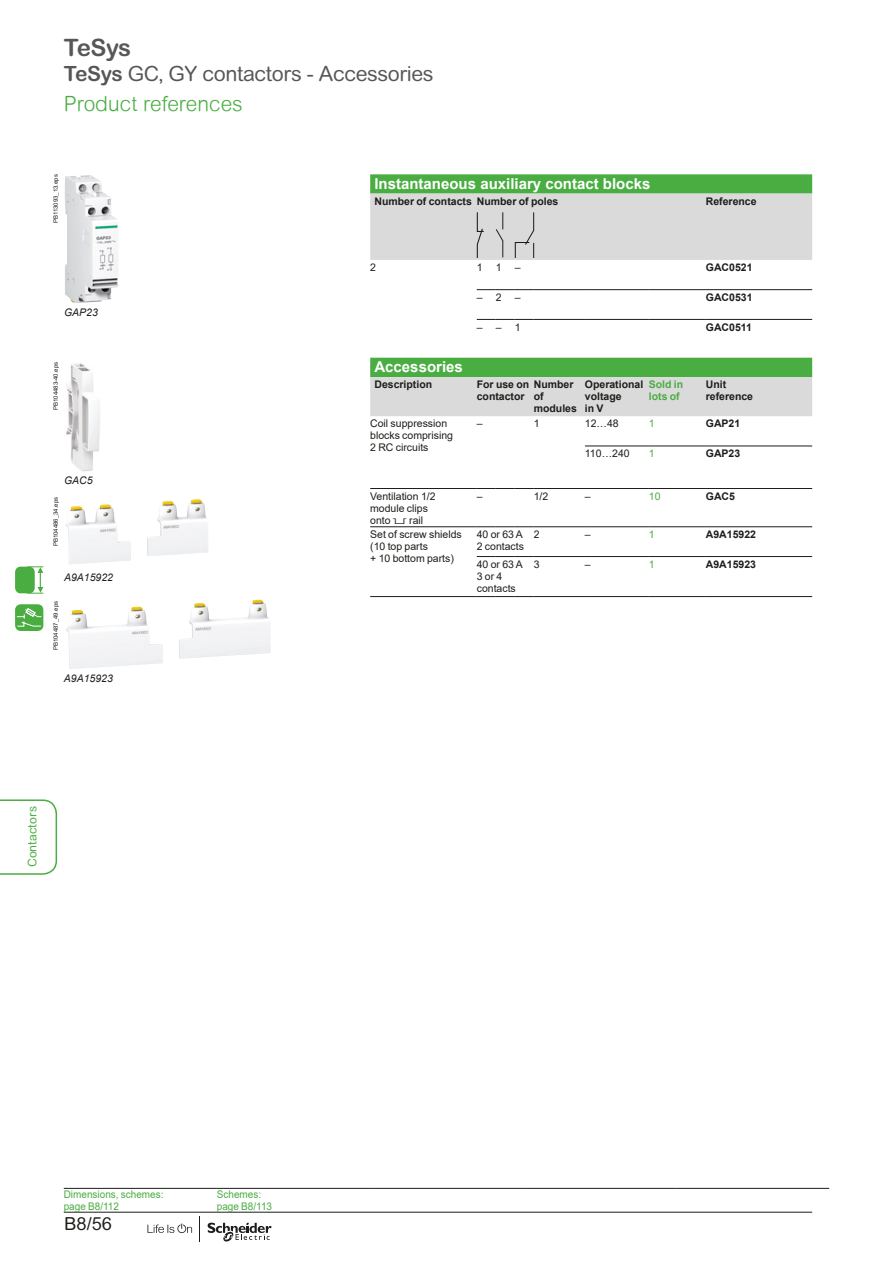
<style>
.page{position:relative;width:893px;height:1263px;background:#fff}
.page>*{position:absolute;margin:0;border:0;box-sizing:border-box;transform-origin:0 0}
.t1{font:700 24px "Arial Rounded MT Pro";letter-spacing:-.025em;color:#575756}
.t2{font:21px "Arial Rounded MT Pro";letter-spacing:-.02em;color:#575756}
.t3{font:300 21px "Arial Rounded MT";color:#49ad41}
.t4{font:18px "Arial Rounded MT Pro";color:#1d1d1b}
.t5{font:700 15px "Arial";color:#fff}
.t6{font:12px "Arial Rounded MT Pro";color:#49ad41}
.t7{font:10.5px/12px "Arial";color:#1d1d1b}
.t8{font:700 10.5px/12px "Arial";color:#1d1d1b}
.t9{font:10.5px/12px "Arial";color:#49ad41;scale:.95 1}
.t10{font:italic 10.5px "Arial";color:#1d1d1b}
.t11{font:700 10.5px/12px "Arial";color:#49ad41}
.t12{font:10.5px "Arial";color:#49ad41}
.t13{font:6px "Arial";color:#1d1d1b}
.s1{font-weight:700}
.s2{font-family:"Graph Schneider"}
</style>
<div class="page">
<svg style="left:0;top:799px;width:57px;height:76px"></svg>
<hr style="left:64px;top:1212px;width:748px;height:1px;background:#1d1d1b">
<svg style="left:147px;top:1223px;width:45px;height:10px"></svg>
<svg style="left:208px;top:1222px;width:64px;height:20px"></svg>
<svg style="left:370px;top:174px;width:442px;height:20px;background:#51b049"></svg>
<svg style="left:370px;top:194px;width:442px;height:222px;fill:#dadada"></svg>
<svg style="left:477px;top:289px;width:57px;height:1px"></svg>
<hr style="left:534px;top:289px;width:51px;height:1px;background:#1d1d1b">
<hr style="left:585px;top:289px;width:64px;height:1px;background:#1d1d1b">
<hr style="left:649px;top:289px;width:57px;height:1px;background:#1d1d1b">
<hr style="left:706px;top:289px;width:106px;height:1px;background:#1d1d1b">
<svg style="left:477px;top:319px;width:57px;height:1px"></svg>
<hr style="left:534px;top:319px;width:51px;height:1px;background:#1d1d1b">
<hr style="left:585px;top:319px;width:64px;height:1px;background:#1d1d1b">
<hr style="left:649px;top:319px;width:57px;height:1px;background:#1d1d1b">
<hr style="left:706px;top:319px;width:106px;height:1px;background:#1d1d1b">
<hr style="left:585px;top:446px;width:64px;height:1px;background:#1d1d1b">
<hr style="left:649px;top:446px;width:57px;height:1px;background:#1d1d1b">
<hr style="left:706px;top:446px;width:106px;height:1px;background:#1d1d1b">
<hr style="left:370px;top:488px;width:107px;height:1px;background:#1d1d1b">
<svg style="left:477px;top:488px;width:57px;height:1px"></svg>
<hr style="left:534px;top:488px;width:51px;height:1px;background:#1d1d1b">
<hr style="left:585px;top:488px;width:64px;height:1px;background:#1d1d1b">
<hr style="left:649px;top:488px;width:57px;height:1px;background:#1d1d1b">
<hr style="left:706px;top:488px;width:106px;height:1px;background:#1d1d1b">
<svg style="left:477px;top:526px;width:57px;height:1px"></svg>
<hr style="left:534px;top:526px;width:51px;height:1px;background:#1d1d1b">
<hr style="left:585px;top:526px;width:64px;height:1px;background:#1d1d1b">
<hr style="left:649px;top:526px;width:57px;height:1px;background:#1d1d1b">
<svg style="left:477px;top:556px;width:57px;height:1px"></svg>
<hr style="left:534px;top:556px;width:51px;height:1px;background:#1d1d1b">
<hr style="left:585px;top:556px;width:64px;height:1px;background:#1d1d1b">
<hr style="left:649px;top:556px;width:57px;height:1px;background:#1d1d1b">
<hr style="left:706px;top:556px;width:106px;height:1px;background:#1d1d1b">
<hr style="left:706px;top:526px;width:106px;height:1px;background:#1d1d1b">
<hr style="left:706px;top:596px;width:106px;height:1px;background:#1d1d1b">
<hr style="left:370px;top:526px;width:107px;height:1px;background:#1d1d1b">
<hr style="left:370px;top:596px;width:107px;height:1px;background:#1d1d1b">
<svg style="left:477px;top:596px;width:57px;height:1px"></svg>
<hr style="left:534px;top:596px;width:51px;height:1px;background:#1d1d1b">
<hr style="left:585px;top:596px;width:64px;height:1px;background:#1d1d1b">
<hr style="left:649px;top:596px;width:57px;height:1px;background:#1d1d1b">
<img style="left:65px;top:175px;width:53px;height:128px">
<svg style="left:477px;top:212px;width:7px;height:46px"></svg>
<svg style="left:496px;top:212px;width:7px;height:45px"></svg>
<svg style="left:515px;top:212px;width:19px;height:46px"></svg>
<img style="left:66px;top:363px;width:34px;height:109px">
<img style="left:65px;top:499px;width:143px;height:65px">
<img style="left:66px;top:600px;width:205px;height:69px">
<hr style="left:64px;top:1188px;width:153px;height:1px;background:#1d1d1b">
<hr style="left:217px;top:1188px;width:153px;height:1px;background:#1d1d1b">
<hr style="left:370px;top:1188px;width:153px;height:1px;background:#1d1d1b">
<hr style="left:523px;top:1188px;width:153px;height:1px;background:#1d1d1b">
<hr style="left:676px;top:1188px;width:153px;height:1px;background:#1d1d1b">
<div style="left:16px;top:605px;width:27px;height:25px;background:#49ad41;border-radius:5px"></div>
<div style="left:15px;top:604px;width:28px;height:27px;border:2px solid #49ad41;border-radius:5px"></div>
<svg style="left:17px;top:607px;width:25px;height:20px"></svg>
<div style="left:16px;top:567px;width:18px;height:26px;background:#49ad41;border-radius:5px"></div>
<div style="left:15px;top:567px;width:20px;height:26px;border:2px solid #49ad41;border-radius:5px"></div>
<svg style="left:27px;top:567px;width:16px;height:27px"></svg>
<h1 class="t1" style="left:64px;top:33px;width:69px">TeSys</h1>
<h2 class="t2" style="left:64px;top:62px;width:371px"><span class="s1">TeSys</span> GC, GY contactors - Accessories</h2>
<h2 class="t3" style="left:64px;top:91px;width:181px">Product references</h2>
<p class="t13" style="left:51px;top:223px;width:50px;rotate:-90deg">PB113093_13.eps</p>
<p class="t10" style="left:64px;top:305px;width:35px">GAP23</p>
<p class="t13" style="left:51px;top:410px;width:50px;rotate:-90deg">PB104483-40.eps</p>
<p class="t10" style="left:64px;top:473px;width:30px">GAC5</p>
<p class="t13" style="left:51px;top:546px;width:51px;rotate:-90deg">PB104486_34.eps</p>
<p class="t10" style="left:64px;top:570px;width:51px">A9A15922</p>
<p class="t13" style="left:51px;top:650px;width:51px;rotate:-90deg">PB104487_49.eps</p>
<p class="t10" style="left:64px;top:672px;width:51px">A9A15923</p>
<h3 class="t5" style="left:374px;top:173px;width:277px">Instantaneous auxiliary contact blocks</h3>
<p class="t8" style="left:374px;top:195px;width:185px">Number of contacts Number of poles</p>
<p class="t8" style="left:706px;top:195px;width:52px">Reference</p>
<p class="t7" style="left:370px;top:261px;width:7px">2</p>
<p class="t7" style="left:477px;top:261px;width:7px">1</p>
<p class="t7" style="left:496px;top:261px;width:7px">1</p>
<p class="t7" style="left:515px;top:261px;width:7px">–</p>
<p class="t8" style="left:706px;top:262px;width:48px">GAC0521</p>
<p class="t7" style="left:477px;top:291px;width:26px">– 2</p>
<p class="t7" style="left:515px;top:291px;width:7px">–</p>
<p class="t8" style="left:706px;top:291px;width:48px">GAC0531</p>
<p class="t7" style="left:477px;top:321px;width:26px">– –</p>
<p class="t7" style="left:515px;top:321px;width:7px">1</p>
<p class="t8" style="left:706px;top:321px;width:48px">GAC0511</p>
<h3 class="t5" style="left:374px;top:356px;width:90px">Accessories</h3>
<p class="t8" style="left:374px;top:379px;width:59px">Description</p>
<p class="t8" style="left:477px;top:379px;width:98px">For use on Number contactor</p>
<p class="t8" style="left:534px;top:391px;width:45px">of modules</p>
<p class="t8" style="left:585px;top:379px;width:60px">Operational voltage<br>in V</p>
<p class="t11" style="left:649px;top:379px;width:36px">Sold in lots of</p>
<p class="t8" style="left:706px;top:379px;width:49px">Unit reference</p>
<p class="t7" style="left:370px;top:418px;width:84px">Coil suppression blocks comprising<br>2 RC circuits</p>
<p class="t7" style="left:477px;top:418px;width:7px">–</p>
<p class="t7" style="left:534px;top:418px;width:7px">1</p>
<p class="t7" style="left:585px;top:418px;width:35px">12…48</p>
<p class="t12" style="left:649px;top:416px;width:7px">1</p>
<p class="t8" style="left:706px;top:418px;width:36px">GAP21</p>
<p class="t7" style="left:585px;top:447px;width:46px">110…240</p>
<p class="t12" style="left:649px;top:446px;width:7px">1</p>
<p class="t8" style="left:706px;top:448px;width:36px">GAP23</p>
<p class="t7" style="left:370px;top:490px;width:67px">Ventilation 1/2 module clips onto <span class="s2">5</span> rail</p>
<p class="t7" style="left:477px;top:490px;width:7px">–</p>
<p class="t7" style="left:534px;top:490px;width:16px">1/2</p>
<p class="t7" style="left:585px;top:490px;width:7px">–</p>
<p class="t12" style="left:649px;top:489px;width:13px">10</p>
<p class="t8" style="left:706px;top:490px;width:31px">GAC5</p>
<p class="t7" style="left:370px;top:528px;width:93px">Set of screw shields (10 top parts<br>+ 10 bottom parts)</p>
<p class="t7" style="left:477px;top:528px;width:49px">40 or 63 A<br>2 contacts</p>
<p class="t7" style="left:534px;top:528px;width:7px">2</p>
<p class="t7" style="left:585px;top:528px;width:7px">–</p>
<p class="t12" style="left:649px;top:527px;width:7px">1</p>
<p class="t8" style="left:706px;top:528px;width:52px">A9A15922</p>
<p class="t7" style="left:477px;top:558px;width:48px">40 or 63 A<br>3 or 4 contacts</p>
<p class="t7" style="left:534px;top:558px;width:7px">3</p>
<p class="t7" style="left:585px;top:558px;width:7px">–</p>
<p class="t12" style="left:649px;top:557px;width:7px">1</p>
<p class="t8" style="left:706px;top:558px;width:52px">A9A15923</p>
<p class="t6" style="left:25px;top:867px;width:62px;rotate:-90deg">Contactors</p>
<p class="t9" style="left:64px;top:1188px;width:107px">Dimensions, schemes: page B8/112</p>
<p class="t9" style="left:217px;top:1188px;width:60px">Schemes: page B8/113</p>
<h3 class="t4" style="left:64px;top:1212px;width:49px">B8/56</h3>
</div>
